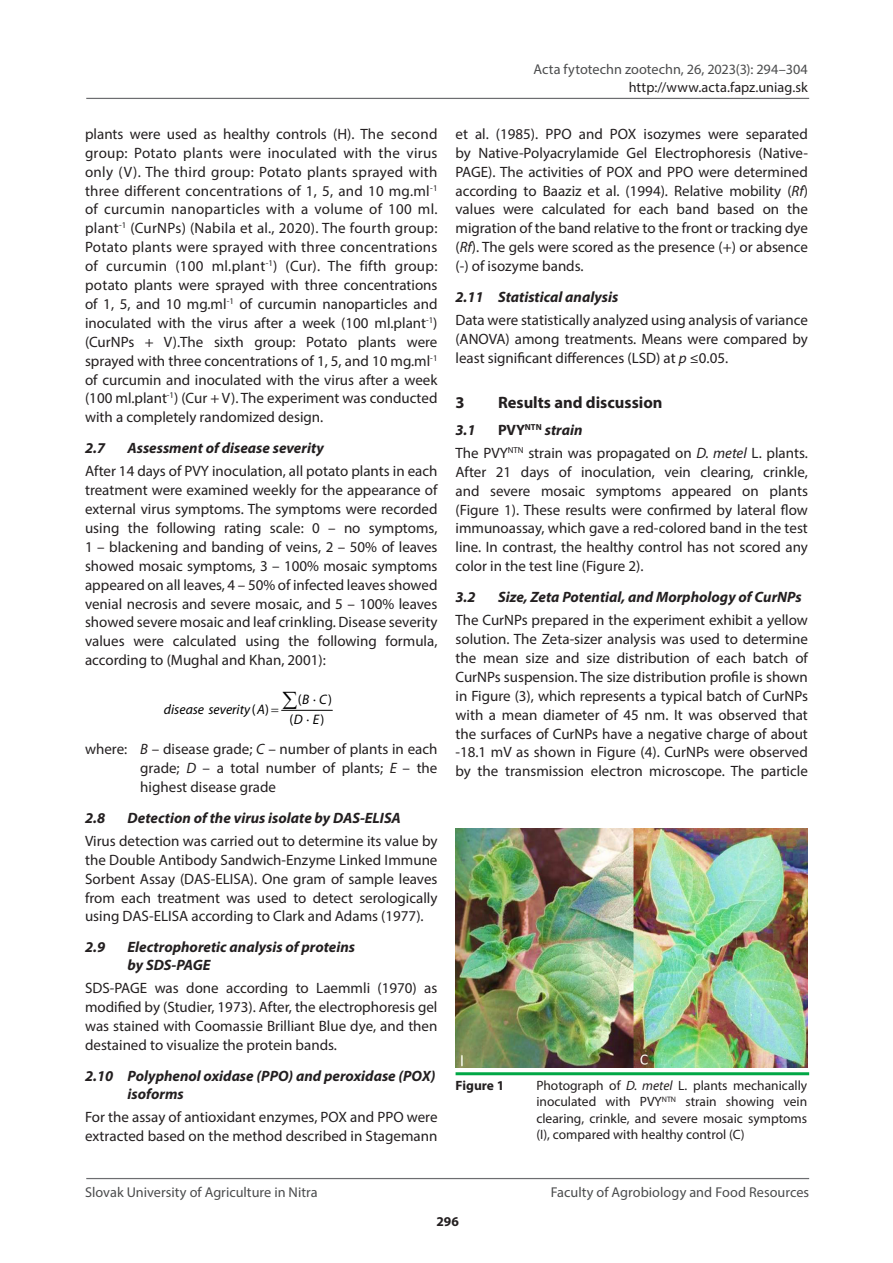
<style>
.page{position:relative;width:893px;height:1263px;background:#fff}
.page>*{position:absolute;margin:0;border:0;box-sizing:border-box;transform-origin:0 0}
.medzititul_velky{font:700 16.5px "Myriad Pro";color:#231f20}
.odstavec_anglic{font:15px/18.9px "Myriad Pro";color:#231f20;text-align:justify}
.podtitul_kurziva{font:italic 700 15px/18px "Myriad Pro";color:#231f20}
.predsadeny{font:15px/18.9px "Myriad Pro";color:#231f20;text-align:justify}
.t1{font:14.25px "Myriad Pro";color:#4b4c4d}
.t2{font:14.25px "Myriad Pro";color:#231f20}
.t3{font:italic 13.8px "Myriad Pro";color:#000}
.t4{font:13.8px "Myriad Pro";color:#000}
.obrazok{font:13.5px/16.2px "Myriad Pro";color:#231f20;text-align:justify}
.obrazok-2{font:700 13.5px "Myriad Pro";color:#231f20}
.s1{font-style:italic}
.s2{font-style:normal}
</style>
<div class="page">
<hr style="left:86px;top:98px;width:723px;height:1px;background:#6c6d70">
<hr style="left:86px;top:1178px;width:723px;height:1px;background:#6c6d70">
<img style="left:455px;top:829px;width:352px;height:239px">
<hr style="left:456px;top:1072px;width:353px;height:3px;background:#00a745">
<hr style="left:282px;top:710px;width:50px;height:1px;background:#000">
<svg style="left:281px;top:709px;width:16px;height:2px"></svg>
<p class="odstavec_anglic" style="left:85px;top:124px;width:354px">plants were used as healthy controls (H). The second group: Potato plants were inoculated with the virus only (V). The third group: Potato plants sprayed with three different concentrations of 1, 5, and 10 mg.ml<sup>-1 </sup>of curcumin nanoparticles with a volume of 100 ml. plant<sup>-1</sup> (CurNPs) (Nabila et al., 2020). The fourth group:<br>Potato plants were sprayed with three concentrations of curcumin (100 ml.plant<sup>-1</sup>) (Cur). The fifth group: potato plants were sprayed with three concentrations of 1, 5, and 10 mg.ml<sup>-1</sup> of curcumin nanoparticles and inoculated with the virus after a week (100 ml.plant<sup>-1</sup>) (CurNPs + V).The sixth group: Potato plants were sprayed with three concentrations of 1, 5, and 10 mg.ml<sup>-1 </sup>of curcumin and inoculated with the virus after a week (100 ml.plant<sup>-1</sup>) (Cur + V). The experiment was conducted with a completely randomized design.</p>
<p class="podtitul_kurziva" style="left:85px;top:439px;width:22px">2.7</p>
<p class="podtitul_kurziva" style="left:128px;top:439px;width:198px">Assessment of disease severity</p>
<p class="odstavec_anglic" style="left:85px;top:462px;width:354px">After 14 days of PVY inoculation, all potato plants in each treatment were examined weekly for the appearance of external virus symptoms. The symptoms were recorded using the following rating scale: 0 – no symptoms, 1 – blackening and banding of veins, 2 – 50% of leaves showed mosaic symptoms, 3 – 100% mosaic symptoms appeared on all leaves, 4 – 50% of infected leaves showed venial necrosis and severe mosaic, and 5 – 100% leaves showed severe mosaic and leaf crinkling. Disease severity values were calculated using the following formula, according to (Mughal and Khan, 2001):</p>
<p class="t3" style="left:164px;top:702px;width:103px">disease severity A</p>
<p class="t4" style="left:252px;top:701px;width:19px">( )</p>
<p class="t4" style="left:298px;top:691px;width:36px">(·)</p>
<p class="t3" style="left:302px;top:692px;width:26px">B C</p>
<p class="t4" style="left:290px;top:711px;width:36px">(·)</p>
<p class="t3" style="left:294px;top:712px;width:27px">D E</p>
<p class="predsadeny" style="left:140px;top:739px;width:299px;text-indent:-55px">where: <span class="s1">B</span> – disease grade; <span class="s1">C</span> – number of plants in each grade; <span class="s1">D</span> – a total number of plants; <span class="s1">E</span> – the highest disease grade</p>
<p class="podtitul_kurziva" style="left:85px;top:808px;width:22px">2.8</p>
<p class="podtitul_kurziva" style="left:128px;top:808px;width:275px">Detection of the virus isolate by DAS-ELISA</p>
<p class="odstavec_anglic" style="left:85px;top:831px;width:354px">Virus detection was carried out to determine its value by the Double Antibody Sandwich-Enzyme Linked Immune Sorbent Assay (DAS-ELISA). One gram of sample leaves from each treatment was used to detect serologically using DAS-ELISA according to Clark and Adams (1977).</p>
<p class="podtitul_kurziva" style="left:85px;top:938px;width:22px">2.9</p>
<p class="podtitul_kurziva" style="left:128px;top:938px;width:229px">Electrophoretic analysis of proteins by SDS-PAGE</p>
<p class="odstavec_anglic" style="left:85px;top:979px;width:354px">SDS-PAGE was done according to Laemmli (1970) as modified by (Studier, 1973). After, the electrophoresis gel was stained with Coomassie Brilliant Blue dye, and then destained to visualize the protein bands.</p>
<p class="podtitul_kurziva" style="left:128px;top:1066px;width:309px;text-indent:-43px">2.10 Polyphenol oxidase (PPO) and peroxidase (POX) isoforms</p>
<p class="odstavec_anglic" style="left:85px;top:1107px;width:354px">For the assay of antioxidant enzymes, POX and PPO were extracted based on the method described in Stagemann</p>
<p class="t1" style="left:533px;top:61px;width:276px">Acta fytotechn zootechn, 26, 2023(3): 294–304</p>
<p class="t2" style="left:629px;top:78px;width:181px">http://www.acta.fapz.uniag.sk</p>
<p class="odstavec_anglic" style="left:455px;top:124px;width:354px">et al. (1985). PPO and POX isozymes were separated by Native-Polyacrylamide Gel Electrophoresis (Native-PAGE). The activities of POX and PPO were determined according to Baaziz et al. (1994). Relative mobility (<span class="s1">Rf</span>) values were calculated for each band based on the migration of the band relative to the front or tracking dye (<span class="s1">Rf</span>). The gels were scored as the presence (+) or absence (-) of isozyme bands.</p>
<p class="podtitul_kurziva" style="left:455px;top:287px;width:164px">2.11 Statistical analysis</p>
<p class="odstavec_anglic" style="left:455px;top:310px;width:354px">Data were statistically analyzed using analysis of variance (ANOVA) among treatments. Means were compared by least significant differences (LSD) at <span class="s1">p</span> ≤0.05.</p>
<p class="medzititul_velky" style="left:455px;top:392px;width:11px">3</p>
<p class="medzititul_velky" style="left:498px;top:392px;width:166px">Results and discussion</p>
<p class="podtitul_kurziva" style="left:455px;top:420px;width:22px">3.1</p>
<p class="podtitul_kurziva" style="left:498px;top:420px;width:86px"><span class="s2">PVY</span><sup>NTN</sup> strain</p>
<p class="odstavec_anglic" style="left:455px;top:443px;width:354px">The PVY<sup>NTN</sup> strain was propagated on <span class="s1">D. metel</span> L. plants.<br>After 21 days of inoculation, vein clearing, crinkle, and severe mosaic symptoms appeared on plants (Figure 1). These results were confirmed by lateral flow immunoassay, which gave a red-colored band in the test line. In contrast, the healthy control has not scored any color in the test line (Figure 2).</p>
<p class="podtitul_kurziva" style="left:455px;top:587px;width:22px">3.2</p>
<p class="podtitul_kurziva" style="left:498px;top:587px;width:305px">Size, Zeta Potential, and Morphology of CurNPs</p>
<p class="odstavec_anglic" style="left:455px;top:610px;width:354px">The CurNPs prepared in the experiment exhibit a yellow solution. The Zeta-sizer analysis was used to determine the mean size and size distribution of each batch of CurNPs suspension. The size distribution profile is shown in Figure (3), which represents a typical batch of CurNPs with a mean diameter of 45 nm. It was observed that the surfaces of CurNPs have a negative charge of about -18.1 mV as shown in Figure (4). CurNPs were observed by the transmission electron microscope. The particle</p>
<p class="obrazok-2" style="left:456px;top:1077px;width:50px">Figure 1</p>
<p class="obrazok" style="left:536px;top:1077px;width:272px">Photograph of <span class="s1">D. metel</span> L. plants mechanically inoculated with PVY<sup>NTN</sup> strain showing vein clearing, crinkle, and severe mosaic symptoms (I), compared with healthy control (C)</p>
<p class="t1" style="left:85px;top:1183px;width:234px">Slovak University of Agriculture in Nitra</p>
<p class="t1" style="left:551px;top:1183px;width:260px">Faculty of Agrobiology and Food Resources</p>
<p class="obrazok-2" style="left:436px;top:1212px;width:24px">296</p>
</div>
